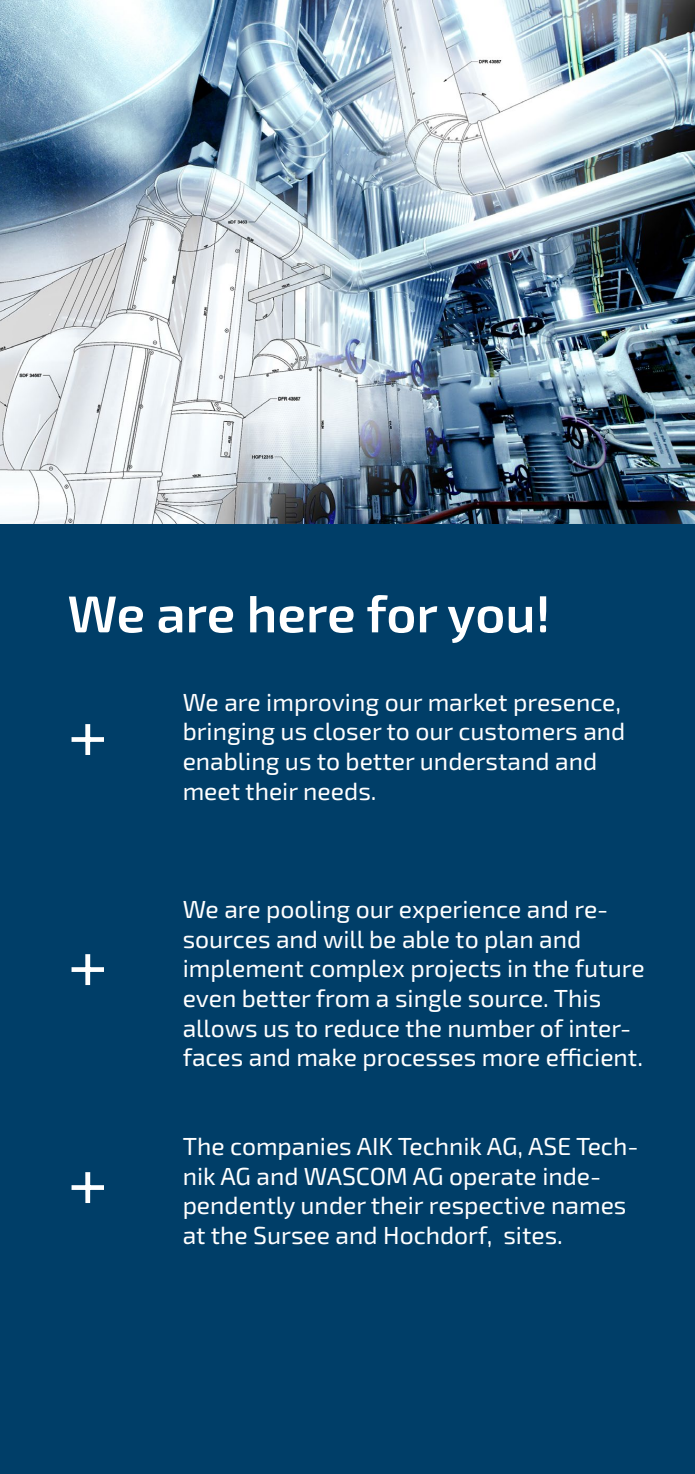
<style>
.page{position:relative;width:695px;height:1474px;background:#fff}
.page>*{position:absolute;margin:0;border:0;box-sizing:border-box;transform-origin:0 0}
.t1{font:74.02px "Exo 2";color:#fff}
.t2{font:600 51.8px "Exo 2";letter-spacing:-.005em;color:#fff}
.t3{font:24.68px/29.6px "Exo 2";color:#fff}
</style>
<div class="page">
<div style="left:0;top:523px;width:694px;height:950px;background:#003e68"></div>
<img style="left:0;top:0;width:694px;height:523px">
<p class="t2" style="left:67px;top:578px;width:484px">We are here for you!</p>
<p class="t1" style="left:67px;top:684px;width:42px">+</p>
<p class="t1" style="left:67px;top:913px;width:42px">+</p>
<p class="t1" style="left:67px;top:1131px;width:42px">+</p>
<p class="t3" style="left:183px;top:686px;width:444px">We are improving our market presence, bringing us closer to our customers and enabling us to better understand and meet their needs.</p>
<p class="t3" style="left:183px;top:893px;width:463px">We are pooling our experience and re&shy;sources and will be able to plan and implement complex projects in the future even better from a single source. This allows us to reduce the number of inter&shy;faces and make processes more efficient.</p>
<p class="t3" style="left:183px;top:1130px;width:457px">The companies AIK Technik AG, ASE Tech&shy;nik AG and WASCOM AG operate inde&shy;pendently under their respective names at the Sursee and Hochdorf, sites.</p>
</div>
